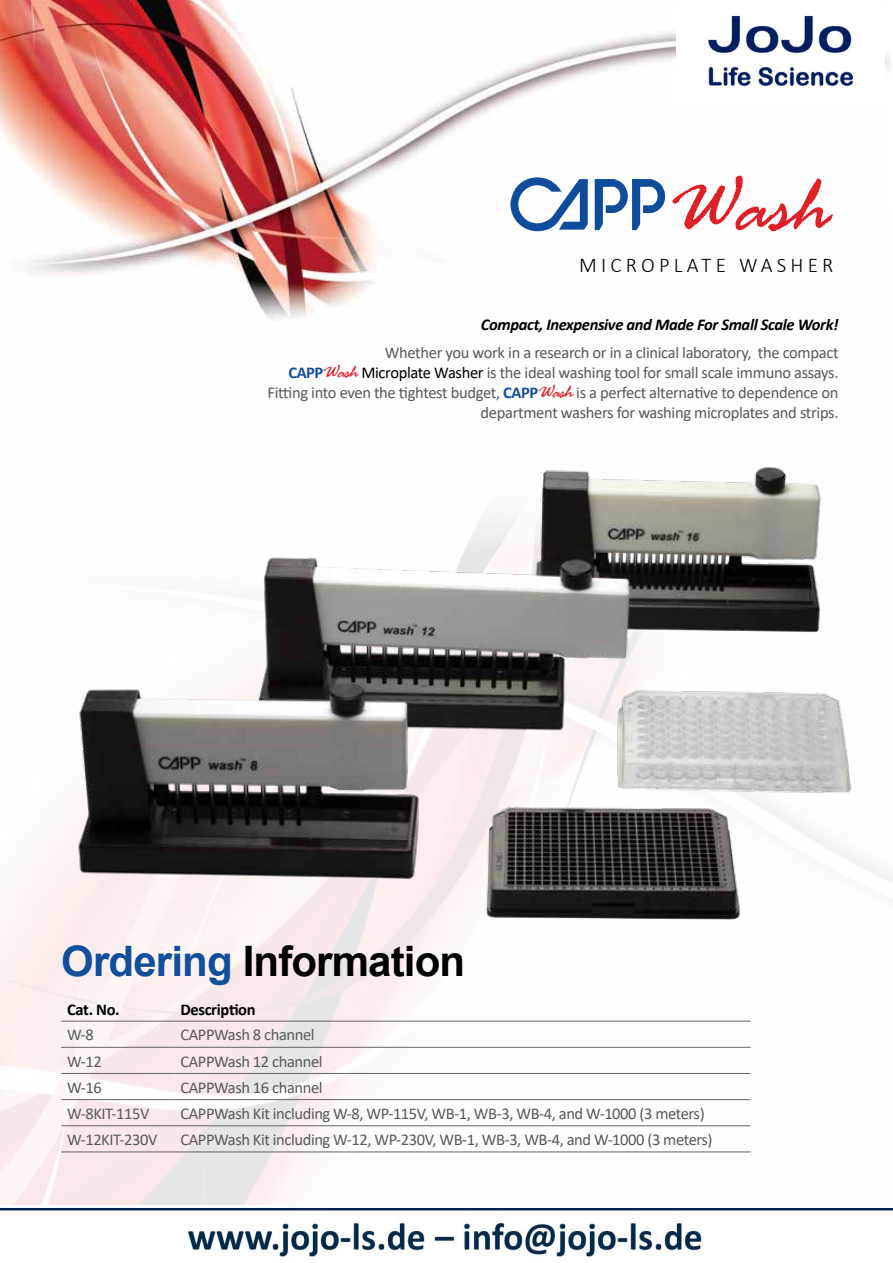
<style>
.page{position:relative;width:893px;height:1263px;background:#fff}
.page>*{position:absolute;margin:0;border:0;box-sizing:border-box;transform-origin:0 0}
.t1{font:italic 84.3px "Rage";color:#df2027}
.t2{font:700 42px "Arial";letter-spacing:-.02em;color:#000}
.t3{font:300 21px "Calibri";letter-spacing:.2em;color:#000}
.t4{font:16.5px/19.8px "Calibri";letter-spacing:-.025em;color:#58595b;text-align:right}
.t5{font:italic 700 16.5px "Calibri";letter-spacing:-.02em;color:#000}
.t6{font:700 16.5px "Calibri";letter-spacing:-.02em;color:#000}
.s1{font-weight:700;color:#114e9c}
.s2{font-family:"Rage";font-style:italic;font-size:19.5px;color:#df2027}
.s3{color:#000}
.s4{color:#114e9c}
</style>
<div class="page">
<img style="left:0;top:824px;width:893px;height:387px">
<hr style="left:61px;top:1021px;width:113px;height:1px;background:#636466">
<hr style="left:174px;top:1021px;width:576px;height:1px;background:#636466">
<hr style="left:61px;top:1047px;width:113px;height:1px;background:#636466">
<hr style="left:174px;top:1047px;width:576px;height:1px;background:#636466">
<hr style="left:61px;top:1073px;width:113px;height:1px;background:#636466">
<hr style="left:174px;top:1073px;width:576px;height:1px;background:#636466">
<hr style="left:61px;top:1099px;width:113px;height:1px;background:#636466">
<hr style="left:174px;top:1099px;width:576px;height:1px;background:#636466">
<hr style="left:61px;top:1125px;width:113px;height:1px;background:#636466">
<hr style="left:174px;top:1125px;width:576px;height:1px;background:#636466">
<hr style="left:61px;top:1152px;width:113px;height:1px;background:#636466">
<hr style="left:174px;top:1152px;width:576px;height:1px;background:#636466">
<img style="left:0;top:0;width:891px;height:320px">
<img style="left:75px;top:467px;width:787px;height:515px">
<svg style="left:510px;top:177px;width:78px;height:54px"></svg>
<svg style="left:595px;top:179px;width:74px;height:51px"></svg>
<img style="left:677px;top:5px;width:208px;height:97px">
<img style="left:0;top:1205px;width:892px;height:52px">
<h1 class="t1" style="left:668px;top:162px;width:164px">Wash</h1>
<p class="t3" style="left:579px;top:251px;width:256px">MICROPLATE WASHER</p>
<p class="t5" style="left:481px;top:313px;width:359px">Compact, Inexpensive and Made For Small Scale Work!</p>
<p class="t4" style="left:268px;top:342px;width:572px">Whether you work in a research or in a clinical laboratory, the compact<br><span class="s1">CAPP</span><span class="s2">Wash</span> <span class="s3">Microplate Washer</span> is the ideal washing tool for small scale immuno assays.<br>Fitting into even the tightest budget, <span class="s1">CAPP</span><span class="s2">Wash</span> is a perfect alternative to dependence on department washers for washing microplates and strips.</p>
<h2 class="t2" style="left:61px;top:931px;width:406px"><span class="s4">Ordering</span> Information</h2>
<p class="t6" style="left:67px;top:998px;width:54px">Cat. No.</p>
<p class="t6" style="left:180px;top:998px;width:77px">Description</p>
<p class="t4" style="left:67px;top:1024px;width:28px">W-8</p>
<p class="t4" style="left:180px;top:1024px;width:136px">CAPPWash 8 channel</p>
<p class="t4" style="left:67px;top:1051px;width:36px">W-12</p>
<p class="t4" style="left:180px;top:1051px;width:144px">CAPPWash 12 channel</p>
<p class="t4" style="left:67px;top:1077px;width:36px">W-16</p>
<p class="t4" style="left:180px;top:1077px;width:144px">CAPPWash 16 channel</p>
<p class="t4" style="left:67px;top:1103px;width:84px">W-8KIT-115V</p>
<p class="t4" style="left:180px;top:1103px;width:526px">CAPPWash Kit including W-8, WP-115V, WB-1, WB-3, WB-4, and W-1000 (3 meters)</p>
<p class="t4" style="left:67px;top:1129px;width:92px">W-12KIT-230V</p>
<p class="t4" style="left:180px;top:1129px;width:534px">CAPPWash Kit including W-12, WP-230V, WB-1, WB-3, WB-4, and W-1000 (3 meters)</p>
</div>
